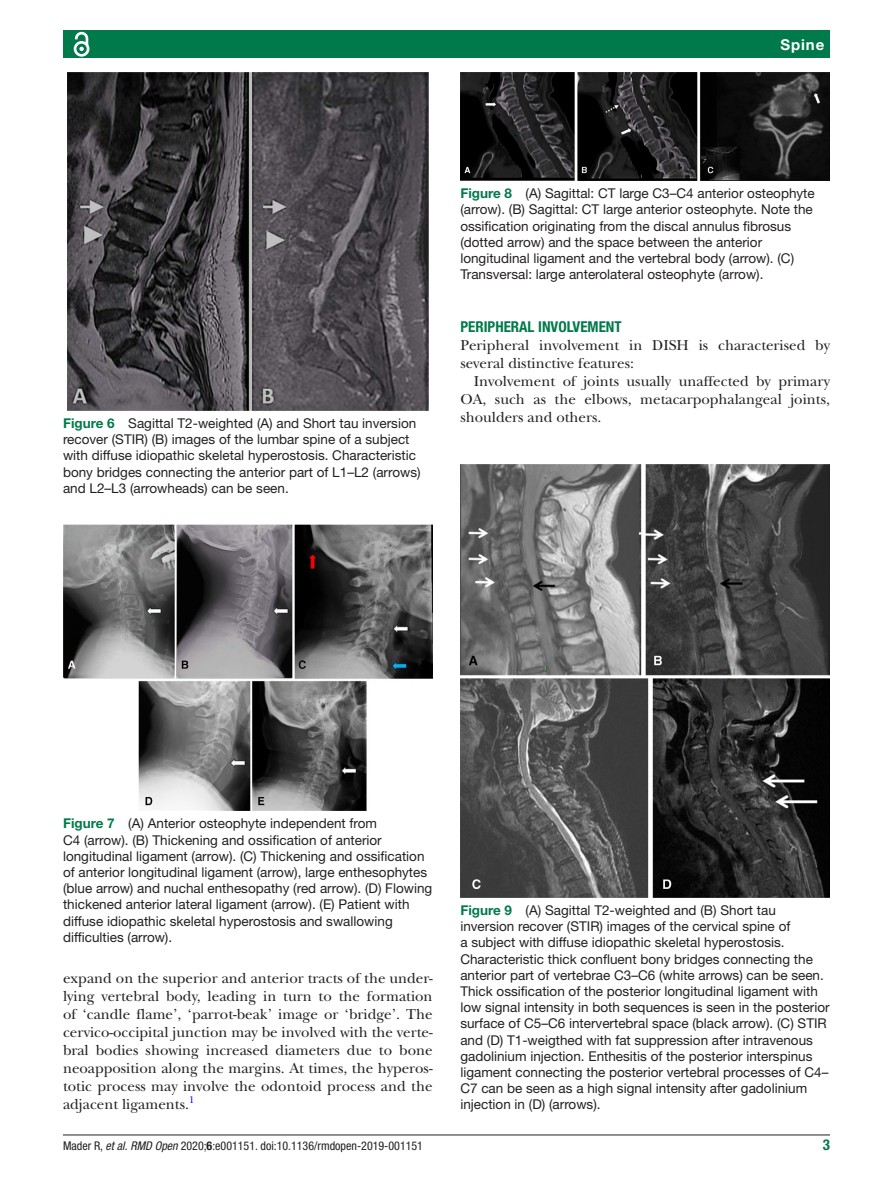
<style>
.page{position:relative;width:893px;height:1191px;background:#fff}
.page>*{position:absolute;margin:0;border:0;box-sizing:border-box;transform-origin:0 0}
.t1{font:15px/18px "New Baskerville";color:#231f20;text-align:justify}
.t2{font:700 condensed 15px "Helvetica Neue LT Std";color:#007a4b}
.t3{font:700 15px "Helvetica Neue LT Std";letter-spacing:.055em;color:#fff}
.t4{font:13.5px/16.2px "Helvetica Neue LT Std";color:#231f20}
.t5{font:condensed 12px "Helvetica Neue LT Std";color:#231f20}
.t6{font:9.9px "New Baskerville";color:#00f}
.s1{font-weight:700;color:#007a4b}
.s2{font-style:italic}
.s3{font-weight:700}
</style>
<div class="page">
<hr style="left:63px;top:1134px;width:767px;height:1px;background:#231f20">
<div style="left:63px;top:31px;width:767px;height:27px;background:#007a4b"></div>
<svg style="left:73px;top:31px;width:17px;height:26px"></svg>
<img style="left:67px;top:73px;width:362px;height:337px">
<img style="left:63px;top:524px;width:370px;height:286px">
<img style="left:460px;top:73px;width:370px;height:107px">
<img style="left:460px;top:464px;width:370px;height:433px">
<p class="t3" style="left:781px;top:35px;width:45px">Spine</p>
<p class="t4" style="left:63px;top:415px;width:359px"><span class="s1">Figure 6</span> Sagittal T2-weighted (A) and Short tau inversion recover (STIR) (B) images of the lumbar spine of a subject with diffuse idiopathic skeletal hyperostosis. Characteristic bony bridges connecting the anterior part of L1–L2 (arrows) and L2–L3 (arrowheads) can be seen.</p>
<p class="t4" style="left:460px;top:185px;width:356px"><span class="s1">Figure 8</span> (A) Sagittal: CT large C3–C4 anterior osteophyte (arrow). (B) Sagittal: CT large anterior osteophyte. Note the ossification originating from the discal annulus fibrosus (dotted arrow) and the space between the anterior longitudinal ligament and the vertebral body (arrow). (C)<br>Transversal: large anterolateral osteophyte (arrow).</p>
<p class="t2" style="left:460px;top:318px;width:160px">PERIPHERAL INVOLVEMENT</p>
<p class="t1" style="left:460px;top:336px;width:371px">Peripheral involvement in DISH is characterised by several distinctive features:</p>
<p class="t1" style="left:460px;top:372px;width:371px;text-indent:14px">Involvement of joints usually unaffected by primary OA, such as the elbows, metacarpophalangeal joints, shoulders and others.</p>
<p class="t4" style="left:63px;top:815px;width:371px"><span class="s1">Figure 7</span> (A) Anterior osteophyte independent from<br>C4 (arrow). (B) Thickening and ossification of anterior longitudinal ligament (arrow). (C) Thickening and ossification of anterior longitudinal ligament (arrow), large enthesophytes (blue arrow) and nuchal enthesopathy (red arrow). (D) Flowing thickened anterior lateral ligament (arrow). (E) Patient with diffuse idiopathic skeletal hyperostosis and swallowing difficulties (arrow).</p>
<p class="t1" style="left:63px;top:969px;width:371px">expand on the superior and anterior tracts of the under&shy;lying vertebral body, leading in turn to the formation of ‘candle flame’, ‘parrot-beak’ image or ‘bridge’. The cervico-occipital junction may be involved with the verte&shy;bral bodies showing increased diameters due to bone neoapposition along the margins. At times, the hyperos&shy;totic process may involve the odontoid process and the adjacent ligaments.</p>
<p class="t6" style="left:189px;top:1093px;width:7px">1</p>
<p class="t4" style="left:460px;top:901px;width:371px"><span class="s1">Figure 9</span> (A) Sagittal T2-weighted and (B) Short tau inversion recover (STIR) images of the cervical spine of<br>a subject with diffuse idiopathic skeletal hyperostosis.<br>Characteristic thick confluent bony bridges connecting the anterior part of vertebrae C3–C6 (white arrows) can be seen.<br>Thick ossification of the posterior longitudinal ligament with low signal intensity in both sequences is seen in the posterior surface of C5–C6 intervertebral space (black arrow). (C) STIR and (D) T1-weigthed with fat suppression after intravenous gadolinium injection. Enthesitis of the posterior interspinus ligament connecting the posterior vertebral processes of C4– C7 can be seen as a high signal intensity after gadolinium injection in (D) (arrows).</p>
<p class="t5" style="left:63px;top:1138px;width:362px">Mader R, <span class="s2">et al</span>. <span class="s2">RMD Open</span> 2020;<span class="s3">6</span>:e001151. doi:10.1136/rmdopen-2019-001151</p>
<p class="t2" style="left:823px;top:1135px;width:9px">3</p>
</div>
